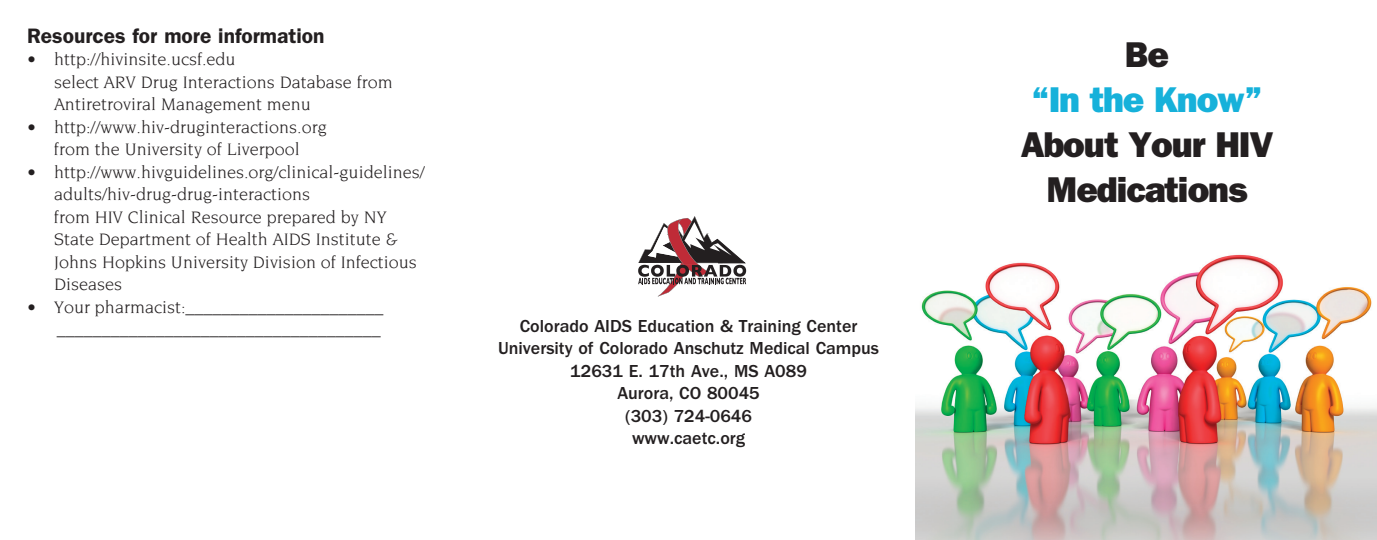
<style>
.page{position:relative;width:1377px;height:540px;background:#fff}
.page>*{position:absolute;margin:0;border:0;box-sizing:border-box;transform-origin:0 0}
.t1{font:36px/45px "ITC Franklin Gothic Std Hvy";letter-spacing:-.03em;color:#231f20;text-align:center}
.t2{font:36px "ITC Franklin Gothic Std Hvy";letter-spacing:-.03em;color:#16b1da}
.t3{font:600 21px "ITC Franklin Gothic Std";color:#231f20}
.t4{font:18px/22.5px "Novarese Std";color:#231f20}
.t5{font:500 18px/22.5px "ITC Franklin Gothic Std";color:#231f20;text-align:center}
</style>
<div class="page">
<img style="left:916px;top:254px;width:461px;height:286px">
<svg style="left:638px;top:216px;width:109px;height:81px"></svg>
<p class="t3" style="left:27px;top:23px;width:299px">Resources for more information</p>
<p class="t4" style="left:54px;top:48px;width:340px;text-indent:-27px">• http://hivinsite.ucsf.edu<br>select ARV Drug Interactions Database from<br>Antiretroviral Management menu</p>
<p class="t4" style="left:27px;top:115px;width:301px;text-align:center">• http://www.hiv-druginteractions.org from the University of Liverpool</p>
<p class="t4" style="left:54px;top:160px;width:372px;text-indent:-27px">• http://www.hivguidelines.org/clinical-guidelines/ adults/hiv-drug-drug-interactions<br>from HIV Clinical Resource prepared by NY State Department of Health AIDS Institute &amp; Johns Hopkins University Division of Infectious Diseases</p>
<p class="t4" style="left:27px;top:295px;width:358px;text-align:right">• Your pharmacist:______________________ ____________________________________</p>
<p class="t5" style="left:498px;top:315px;width:383px">Colorado AIDS Education &amp; Training Center<br>University of Colorado Anschutz Medical Campus<br>12631 E. 17th Ave., MS A089<br>Aurora, CO 80045<br>(303) 724-0646<br>www.caetc.org</p>
<h1 class="t1" style="left:1125px;top:32px;width:46px">Be</h1>
<h1 class="t2" style="left:1031px;top:78px;width:233px">“In the Know”</h1>
<h1 class="t1" style="left:1021px;top:122px;width:254px">About Your HIV<br>Medications</h1>
</div>
